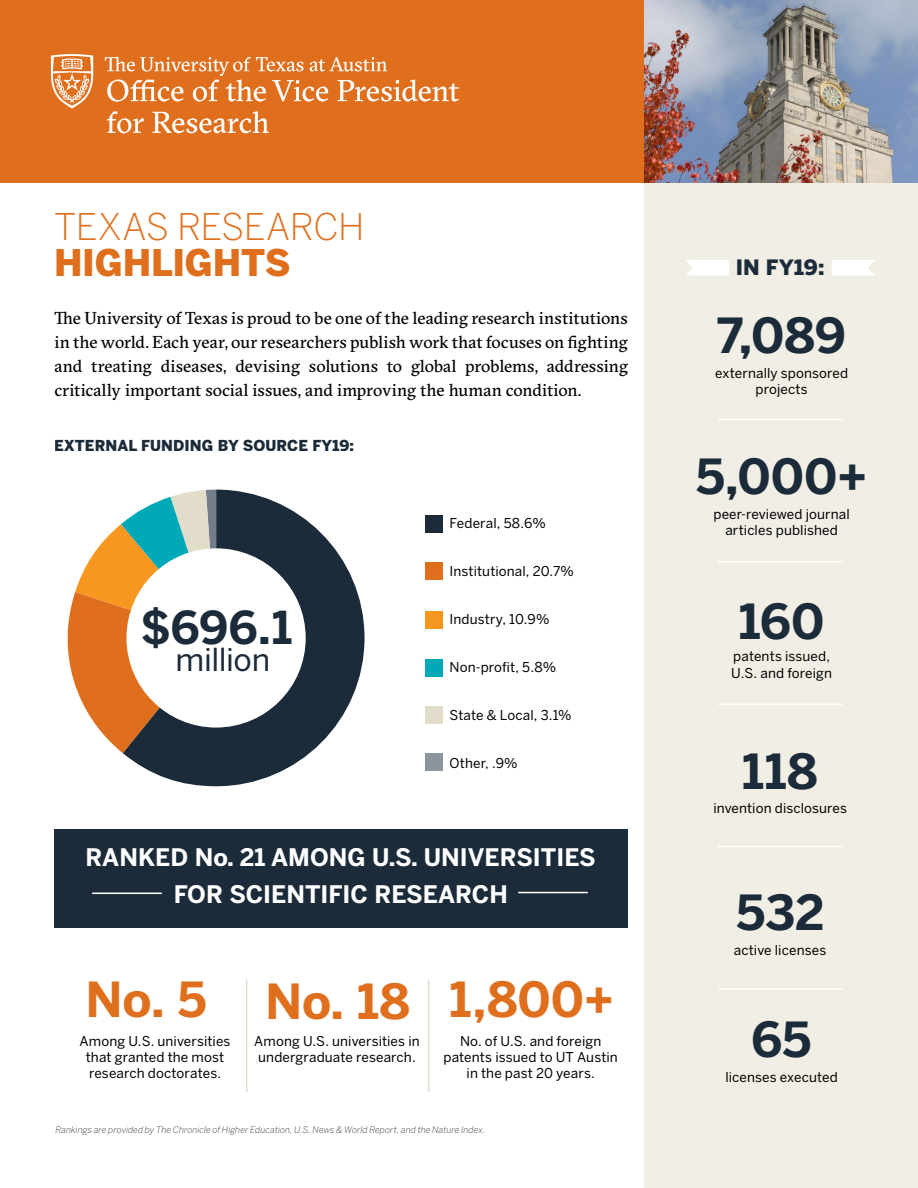
<style>
.page{position:relative;width:918px;height:1188px;background:#fff}
.page>*{position:absolute;margin:0;border:0;box-sizing:border-box;transform-origin:0 0}
.t1{font:700 48px "Benton Sans";color:#1c2b39}
.t2{font:700 48px "Benton Sans";color:#df6f1d}
.t3{font:700 45px "Benton Sans";color:#1c2b39}
.t4{font:300 36.45px "Benton Sans";letter-spacing:-.015em;color:#df6f1d}
.t5{font:900 36.45px "Benton Sans";letter-spacing:-.005em;color:#df6f1d}
.t6{font:31.5px "Benton Sans";letter-spacing:-.015em;color:#1c2b39}
.t7{font:700 24px/36.2px "Benton Sans";color:#fff;text-align:center}
.t8{font:900 21px "Benton Sans";color:#1c2b39}
.t9{font:17.25px/24px "GT Sectra";color:#000;text-align:justify}
.t10{font:900 15px "Benton Sans";letter-spacing:.005em;color:#1c2b39}
.t11{font:13.5px/16.2px "Benton Sans";letter-spacing:.01em;color:#000;text-align:center}
.t12{font:italic 300 9px "Benton Sans";color:#414042}
</style>
<div class="page">
<div style="left:644px;top:183px;width:274px;height:1005px;background:#f0eee5"></div>
<div style="left:0;top:0;width:918px;height:183px;background:#df6f1d"></div>
<svg style="left:51px;top:54px;width:42px;height:54px"></svg>
<svg style="left:107px;top:111px;width:37px;height:22px"></svg>
<svg style="left:152px;top:111px;width:117px;height:22px"></svg>
<svg style="left:105px;top:57px;width:354px;height:45px"></svg>
<div style="left:54px;top:829px;width:574px;height:99px;background:#1c2b39"></div>
<hr style="left:518px;top:892px;width:70px;height:1px;background:#fff">
<hr style="left:246px;top:980px;width:1px;height:112px;background:#e2ddcb">
<hr style="left:428px;top:980px;width:1px;height:112px;background:#e2ddcb">
<hr style="left:718px;top:703px;width:125px;height:2px;background:#fff">
<hr style="left:718px;top:561px;width:125px;height:2px;background:#fff">
<hr style="left:718px;top:419px;width:125px;height:1px;background:#fff">
<hr style="left:718px;top:846px;width:125px;height:1px;background:#fff">
<hr style="left:718px;top:988px;width:125px;height:2px;background:#fff">
<svg style="left:686px;top:260px;width:43px;height:16px"></svg>
<svg style="left:832px;top:260px;width:43px;height:16px"></svg>
<img style="left:644px;top:0;width:274px;height:183px">
<div style="left:425px;top:515px;width:18px;height:18px;background:#1c2b39"></div>
<div style="left:425px;top:563px;width:18px;height:17px;background:#df6f1d"></div>
<div style="left:425px;top:611px;width:18px;height:17px;background:#f8971f"></div>
<div style="left:425px;top:659px;width:18px;height:18px;background:#00a9b7"></div>
<div style="left:425px;top:706px;width:18px;height:17px;background:#e2ddcb"></div>
<div style="left:425px;top:753px;width:18px;height:17px;background:#8d959c"></div>
<svg style="left:67px;top:522px;width:56px;height:231px"></svg>
<svg style="left:123px;top:490px;width:242px;height:296px;fill:#1c2b39"></svg>
<div style="left:126px;top:548px;width:180px;height:180px;background:#fff;border-radius:50%"></div>
<hr style="left:92px;top:893px;width:70px;height:1px;background:#fff">
<h3 class="t4" style="left:54px;top:205px;width:312px">TEXAS RESEARCH</h3>
<h3 class="t5" style="left:54px;top:240px;width:238px">HIGHLIGHTS</h3>
<p class="t9" style="left:54px;top:306px;width:575px">The University of Texas is proud to be one of the leading research institutions in the world. Each year, our researchers publish work that focuses on fighting and treating diseases, devising solutions to global problems, addressing critically important social issues, and improving the human condition.</p>
<p class="t10" style="left:54px;top:436px;width:302px">EXTERNAL FUNDING BY SOURCE FY19:</p>
<h2 class="t3" style="left:140px;top:601px;width:154px">$696.1</h2>
<h3 class="t6" style="left:175px;top:641px;width:96px">million</h3>
<p class="t11" style="left:450px;top:515px;width:98px">Federal, 58.6%</p>
<p class="t11" style="left:450px;top:563px;width:126px">Institutional, 20.7%</p>
<p class="t11" style="left:450px;top:611px;width:101px">Industry, 10.9%</p>
<p class="t11" style="left:450px;top:659px;width:108px">Non-profit, 5.8%</p>
<p class="t11" style="left:450px;top:707px;width:124px">State &amp; Local, 3.1%</p>
<p class="t11" style="left:450px;top:755px;width:70px">Other, .9%</p>
<h3 class="t7" style="left:86px;top:839px;width:512px">RANKED No. 21 AMONG U.S. UNIVERSITIES<br>FOR SCIENTIFIC RESEARCH</h3>
<h1 class="t2" style="left:86px;top:971px;width:123px">No. 5</h1>
<p class="t11" style="left:80px;top:1032px;width:153px">Among U.S. universities that granted the most research doctorates.</p>
<h1 class="t2" style="left:265px;top:973px;width:147px">No. 18</h1>
<p class="t11" style="left:254px;top:1033px;width:167px;text-align:left">Among U.S. universities in undergraduate research.</p>
<h1 class="t2" style="left:449px;top:971px;width:167px">1,800+</h1>
<p class="t11" style="left:444px;top:1032px;width:176px">No. of U.S. and foreign patents issued to UT Austin in the past 20 years.</p>
<p class="t12" style="left:55px;top:1125px;width:431px">Rankings are provided by The Chronicle of Higher Education, U.S. News &amp; World Report, and the Nature Index.</p>
<h3 class="t8" style="left:736px;top:255px;width:90px">IN FY19:</h3>
<h1 class="t1" style="left:717px;top:307px;width:131px">7,089</h1>
<p class="t11" style="left:715px;top:365px;width:135px">externally sponsored projects</p>
<h1 class="t1" style="left:696px;top:448px;width:173px">5,000+</h1>
<p class="t11" style="left:713px;top:506px;width:138px">peer-reviewed journal articles published</p>
<h1 class="t1" style="left:739px;top:593px;width:87px">160</h1>
<p class="t11" style="left:731px;top:648px;width:102px;text-align:left">patents issued,<br>U.S. and foreign</p>
<h1 class="t1" style="left:742px;top:743px;width:77px">118</h1>
<p class="t11" style="left:713px;top:800px;width:135px">invention disclosures</p>
<h1 class="t1" style="left:736px;top:884px;width:90px">532</h1>
<p class="t11" style="left:734px;top:942px;width:94px">active licenses</p>
<h1 class="t1" style="left:751px;top:1011px;width:62px">65</h1>
<p class="t11" style="left:725px;top:1069px;width:114px">licenses executed</p>
</div>
